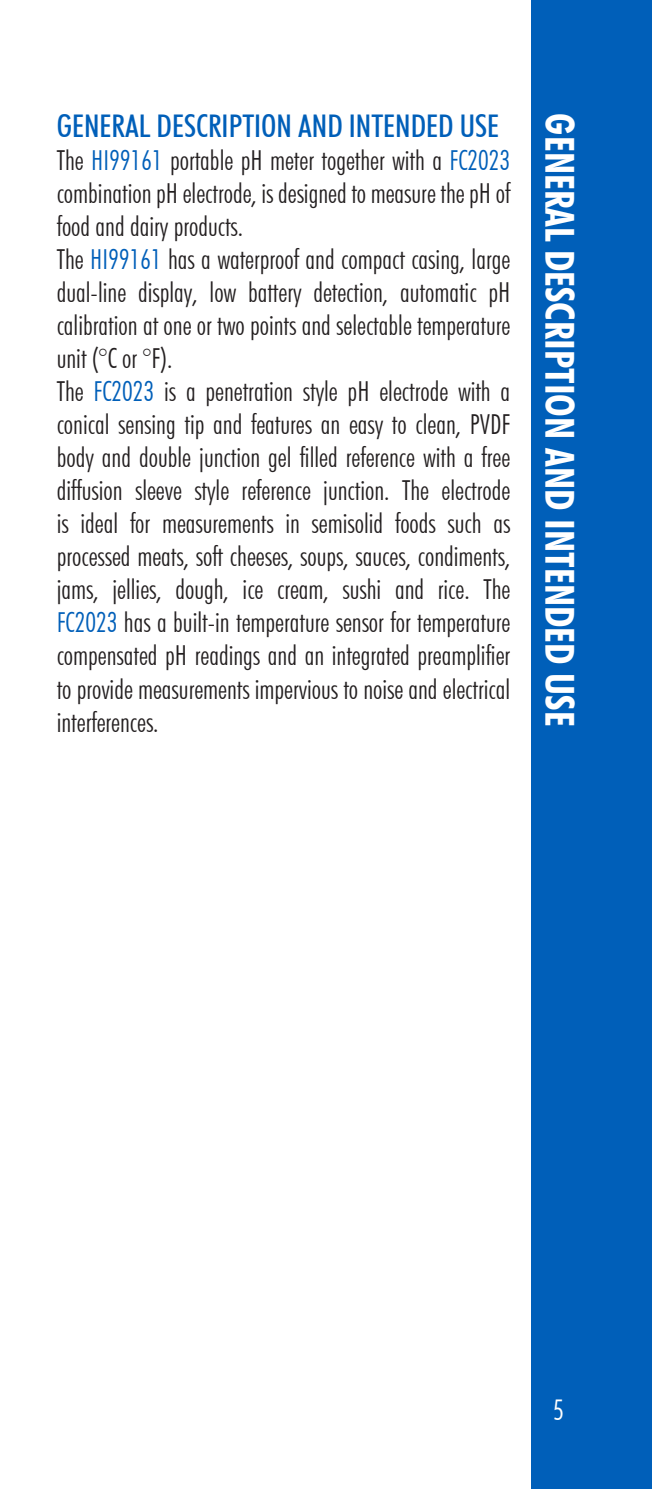
<style>
.page{position:relative;width:652px;height:1489px;background:#fff}
.page>*{position:absolute;margin:0;border:0;box-sizing:border-box;transform-origin:0 0}
.t1{font:700 condensed 40px "Futura BT";color:#fff}
.t2{font:500 condensed 31.25px "Futura BT";color:#005fb9}
.t3{font:300 condensed 28.5px "Futura BT";color:#fff}
.t4{font:300 condensed 27.5px/33px "Futura BT";color:#231f20}
.s1{color:#005fb9}
</style>
<div class="page">
<div style="left:531px;top:0;width:121px;height:1488px;background:#005fb9"></div>
<p class="t2" style="left:57px;top:107px;width:444px">GENERAL DESCRIPTION AND INTENDED USE</p>
<p class="t4" style="left:57px;top:144px;width:455px">The <span class="s1">HI99161</span> portable pH meter together with a <span class="s1">FC2023 </span>combination pH electrode, is designed to measure the pH of food and dairy products.<br>The <span class="s1">HI99161</span> has a waterproof and compact casing, large dual-line display, low battery detection, automatic pH calibration at one or two points and selectable temperature unit (°C or °F).<br>The <span class="s1">FC2023</span> is a penetration style pH electrode with a conical sensing tip and features an easy to clean, PVDF body and double junction gel filled reference with a free diffusion sleeve style reference junction. The electrode is ideal for measurements in semisolid foods such as processed meats, soft cheeses, soups, sauces, condiments, jams, jellies, dough, ice cream, sushi and rice. The <span class="s1">FC2023</span> has a built-in temperature sensor for temperature compensated pH readings and an integrated preamplifier to provide measurements impervious to noise and electrical interferences.</p>
<h1 class="t1" style="left:584px;top:113px;width:614px;rotate:90deg">GENERAL DESCRIPTION AND INTENDED USE</h1>
<p class="t3" style="left:553px;top:1392px;width:13px">5</p>
</div>
